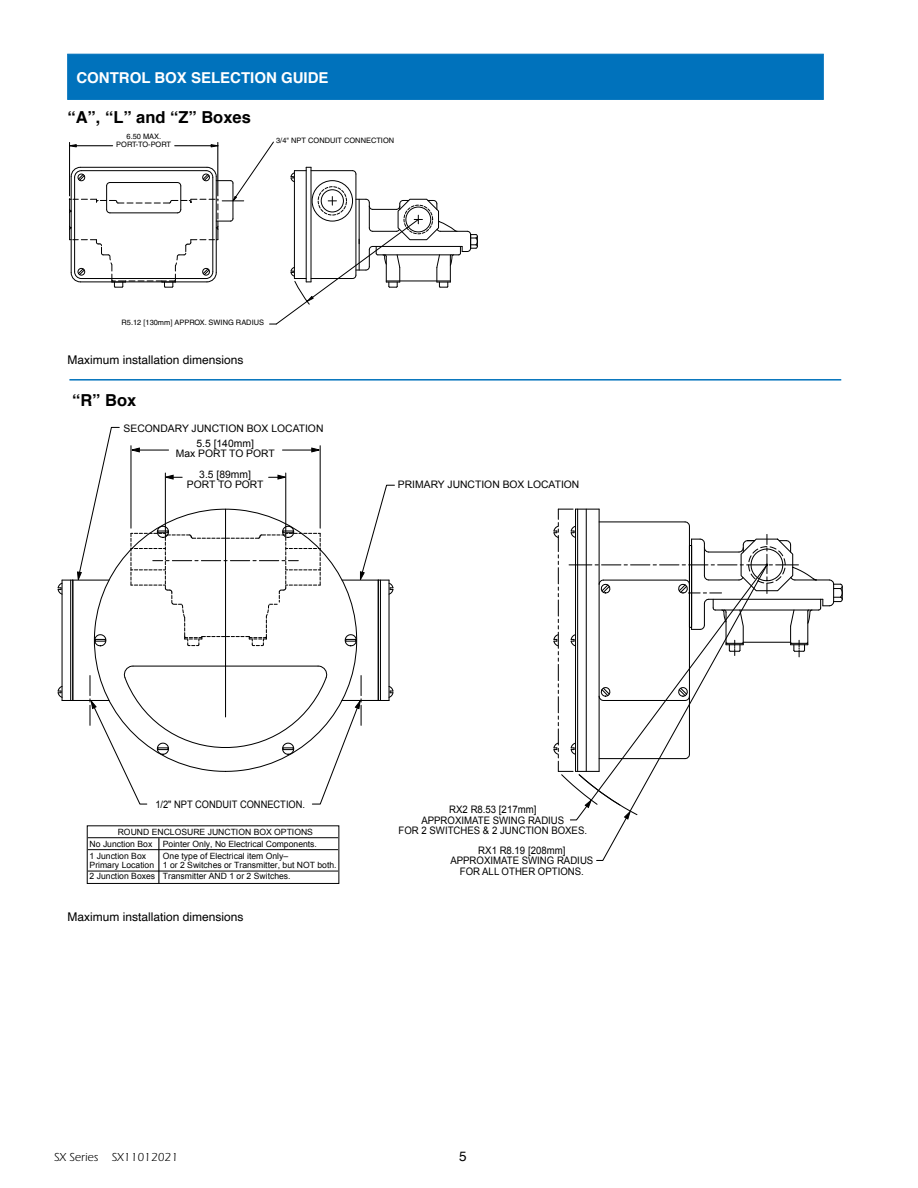
<style>
.page{position:relative;width:918px;height:1188px;background:#fff}
.page>*{position:absolute;margin:0;border:0;box-sizing:border-box;transform-origin:0 0}
.t1{font:700 16.5px "Helvetica";color:#000}
.t2{font:700 15px "Helvetica";color:#fff}
.t3{font:13.5px "Helvetica";color:#000}
.t4{font:12px "Helvetica";color:#000}
.t5{font:12px "Itc Eras";color:#000}
.t6{font:10.35px/10.4px "Arial";color:#000;text-align:center;scale:.93 1}
.t7{font:10.35px/10.4px "Arial";color:#000;text-align:center}
.t8{font:10.35px "Arial";color:#000;scale:.9 1}
.t9{font:8.55px/11.9px "Arial";color:#000}
.t10{font:7.5px/8.1px "Helvetica";color:#000;text-align:center}
</style>
<div class="page">
<svg style="left:68px;top:141px;width:410px;height:184px"></svg>
<div style="left:68px;top:54px;width:756px;height:46px;background:#0072bc;border:1px solid #0072bc"></div>
<hr style="left:69px;top:379px;width:772px;height:2px;background:#0072bc">
<div style="left:87px;top:825px;width:252px;height:59px;border:1px solid #000"></div>
<hr style="left:88px;top:837px;width:250px;height:1px;background:#000">
<hr style="left:88px;top:849px;width:250px;height:1px;background:#000">
<hr style="left:88px;top:871px;width:250px;height:1px;background:#000">
<hr style="left:159px;top:838px;width:1px;height:45px;background:#000">
<svg style="left:57px;top:426px;width:338px;height:379px"></svg>
<svg style="left:553px;top:509px;width:290px;height:352px"></svg>
<h2 class="t2" style="left:76px;top:66px;width:254px">CONTROL BOX SELECTION GUIDE</h2>
<h1 class="t1" style="left:68px;top:104px;width:185px">“A”, “L” and “Z” Boxes</h1>
<p class="t10" style="left:116px;top:132px;width:56px">6.50 MAX.<br>PORT-TO-PORT</p>
<p class="t10" style="left:276px;top:136px;width:120px">3/4" NPT CONDUIT CONNECTION</p>
<p class="t10" style="left:122px;top:318px;width:144px">R5.12 [130mm] APPROX. SWING RADIUS</p>
<h3 class="t4" style="left:68px;top:350px;width:178px">Maximum installation dimensions</h3>
<h1 class="t1" style="left:72px;top:387px;width:66px">“R” Box</h1>
<p class="t7" style="left:124px;top:423px;width:201px">SECONDARY JUNCTION BOX LOCATION</p>
<p class="t7" style="left:176px;top:438px;width:101px">5.5 [140mm]<br>Max PORT TO PORT</p>
<p class="t7" style="left:187px;top:469px;width:78px">3.5 [89mm]<br>PORT TO PORT</p>
<p class="t7" style="left:398px;top:480px;width:183px">PRIMARY JUNCTION BOX LOCATION</p>
<p class="t8" style="left:155px;top:797px;width:168px">1/2" NPT CONDUIT CONNECTION.</p>
<p class="t9" style="left:118px;top:826px;width:197px">ROUND ENCLOSURE JUNCTION BOX OPTIONS</p>
<p class="t9" style="left:90px;top:838px;width:229px">No Junction Box Pointer Only, No Electrical Components.<br>1 Junction Box</p>
<p class="t9" style="left:90px;top:851px;width:249px;line-height:9.8px;text-indent:73px">One type of Electrical item Only–<br>Primary Location 1 or 2 Switches or Transmitter, but NOT both.</p>
<p class="t9" style="left:90px;top:870px;width:203px">2 Junction Boxes Transmitter AND 1 or 2 Switches.</p>
<h3 class="t4" style="left:68px;top:907px;width:178px">Maximum installation dimensions</h3>
<p class="t6" style="left:399px;top:805px;width:204px">RX2 R8.53 [217mm]<br>APPROXIMATE SWING RADIUS<br>FOR 2 SWITCHES &amp; 2 JUNCTION BOXES.</p>
<p class="t6" style="left:450px;top:845px;width:155px">RX1 R8.19 [208mm]<br>APPROXIMATE SWING RADIUS<br>FOR ALL OTHER OPTIONS.</p>
<h3 class="t5" style="left:54px;top:1150px;width:126px">SX Series SX11012021</h3>
<h3 class="t3" style="left:459px;top:1146px;width:9px">5</h3>
</div>
